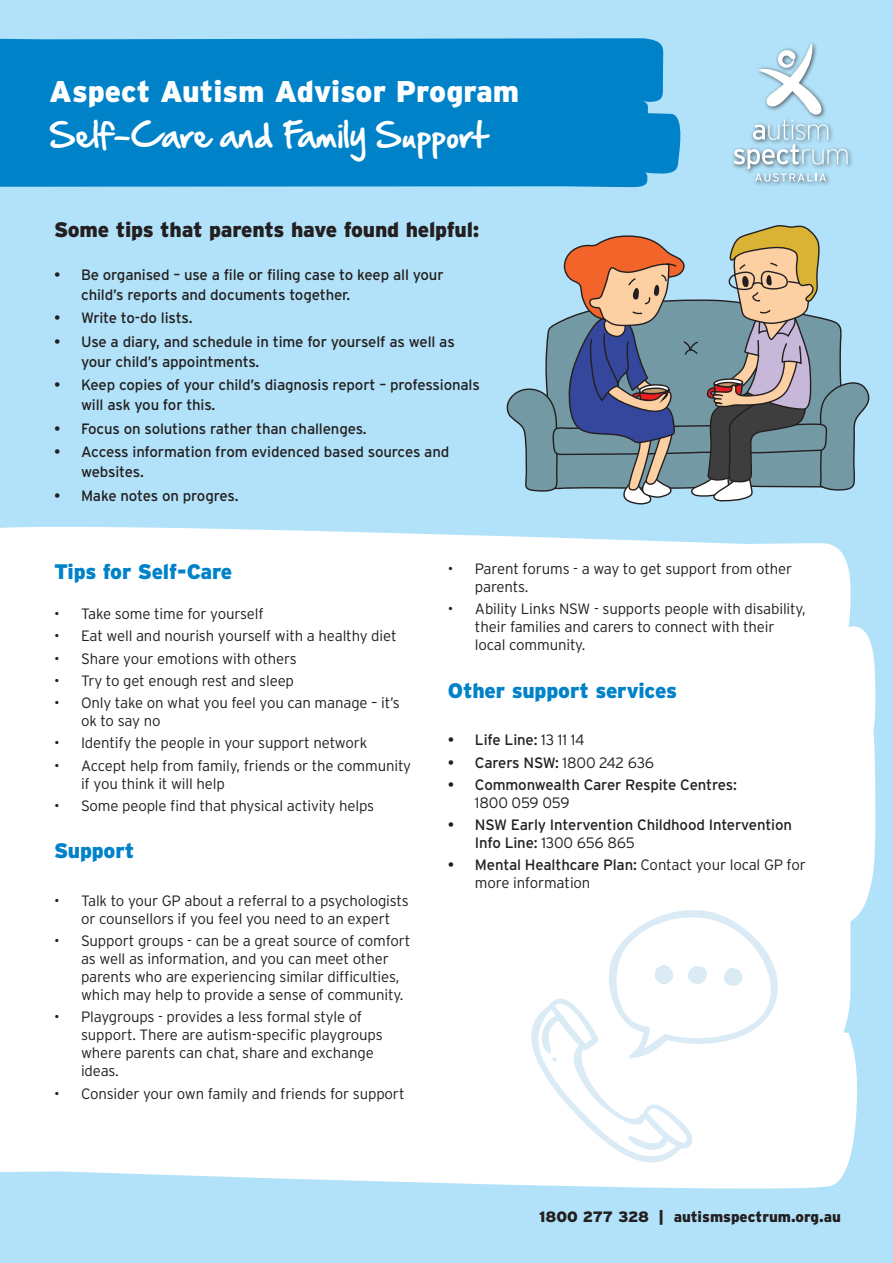
<style>
.page{position:relative;width:893px;height:1263px;background:#b2e2f9}
.page>*{position:absolute;margin:0;border:0;box-sizing:border-box;transform-origin:0 0}
.t1{font:900 30px "Interstate";color:#fff}
.t2{font:30px "Hand Of Sean";color:#fff}
.t3{font:900 21px "Interstate";letter-spacing:-.01em;color:#0082c8}
.t4{font:900 21px "Interstate";letter-spacing:-.01em;color:#231f20}
.t5{font:300 15px/18px "Interstate";letter-spacing:-.01em;color:#231f20}
.t6{font:15px/19.5px "Interstate";letter-spacing:-.01em;color:#231f20}
.t7{font:900 15px "Interstate";color:#231f20}
.s1{font-weight:300}
.s2{font-weight:400}
</style>
<div class="page">
<div style="left:0;top:38px;width:681px;height:149px;background:#0082c8"></div>
<div style="left:731px;top:41px;width:123px;height:147px;background:#231f20;opacity:.75"></div>
<svg style="left:734px;top:44px;width:114px;height:138px"></svg>
<div style="left:0;top:526px;width:876px;height:663px;background:#fff"></div>
<svg style="left:507px;top:225px;width:362px;height:279px"></svg>
<svg style="left:530px;top:908px;width:249px;height:256px;background:#fafcfd"></svg>
<h1 class="t1" style="left:49px;top:74px;width:472px">Aspect Autism Advisor Program</h1>
<h1 class="t2" style="left:49px;top:108px;width:440px">Self-Care and Family Support</h1>
<h2 class="t4" style="left:54px;top:218px;width:427px">Some tips that parents have found helpful:</h2>
<p class="t6" style="left:81px;top:265px;width:364px;text-indent:-27px">• Be organised – use a file or filing case to keep all your child’s reports and documents together.</p>
<p class="t6" style="left:54px;top:308px;width:140px">• Write to-do lists.</p>
<p class="t6" style="left:81px;top:332px;width:375px;text-indent:-27px">• Use a diary, and schedule in time for yourself as well as your child’s appointments.</p>
<p class="t6" style="left:81px;top:375px;width:400px;text-indent:-27px">• Keep copies of your child’s diagnosis report – professionals will ask you for this.</p>
<p class="t6" style="left:54px;top:419px;width:314px">• Focus on solutions rather than challenges.</p>
<p class="t6" style="left:81px;top:442px;width:370px;text-indent:-27px">• Access information from evidenced based sources and websites.</p>
<p class="t6" style="left:54px;top:486px;width:186px">• Make notes on progres.</p>
<h2 class="t3" style="left:54px;top:559px;width:180px">Tips for Self-Care</h2>
<p class="t5" style="left:54px;top:605px;width:211px">• Take some time for yourself</p>
<p class="t5" style="left:54px;top:627px;width:344px">• Eat well and nourish yourself with a healthy diet</p>
<p class="t5" style="left:54px;top:649px;width:244px">• Share your emotions with others</p>
<p class="t5" style="left:54px;top:671px;width:242px">• Try to get enough rest and sleep</p>
<p class="t5" style="left:81px;top:694px;width:320px;text-indent:-27px">• Only take on what you feel you can manage – it’s ok to say no</p>
<p class="t5" style="left:54px;top:734px;width:315px">• Identify the people in your support network</p>
<p class="t5" style="left:81px;top:756px;width:332px;text-indent:-27px">• Accept help from family, friends or the community if you think it will help</p>
<p class="t5" style="left:54px;top:796px;width:322px">• Some people find that physical activity helps</p>
<h2 class="t3" style="left:54px;top:839px;width:82px">Support</h2>
<p class="t5" style="left:54px;top:891px;width:356px;text-align:center">• Talk to your GP about a referral to a psychologists or counsellors if you feel you need to an expert</p>
<p class="t5" style="left:81px;top:932px;width:331px;text-indent:-27px">• Support groups - can be a great source of comfort as well as information, and you can meet other parents who are experiencing similar difficulties, which may help to provide a sense of community.</p>
<p class="t5" style="left:81px;top:1008px;width:303px;text-indent:-27px">• Playgroups - provides a less formal style of support. There are autism-specific playgroups where parents can chat, share and exchange ideas.</p>
<p class="t5" style="left:54px;top:1084px;width:352px">• Consider your own family and friends for support</p>
<p class="t5" style="left:475px;top:560px;width:319px;text-indent:-27px">• Parent forums - a way to get support from other parents.</p>
<p class="t5" style="left:475px;top:600px;width:332px;text-indent:-27px">• Ability Links NSW - supports people with disability, their families and carers to connect with their local community.</p>
<h2 class="t3" style="left:448px;top:678px;width:231px">Other support services</h2>
<p class="t6" style="left:448px;top:730px;width:138px">• Life Line: <span class="s1">13 11 14</span></p>
<p class="t6" style="left:448px;top:752px;width:208px">• Carers NSW: <span class="s1">1800 242 636</span></p>
<p class="t6" style="left:448px;top:775px;width:290px">• Commonwealth Carer Respite Centres:</p>
<p class="t5" style="left:475px;top:793px;width:96px">1800 059 059</p>
<p class="t6" style="left:475px;top:816px;width:319px;line-height:18px;text-indent:-27px">• NSW Early Intervention Childhood Intervention<br>Info Line: <span class="s1">1300 656 865</span></p>
<p class="t5" style="left:475px;top:856px;width:332px;text-indent:-27px"><span class="s2">• Mental Healthcare Plan:</span> Contact your local GP for more information</p>
<p class="t7" style="left:539px;top:1208px;width:303px">1800 277 328 | autismspectrum.org.au</p>
</div>
